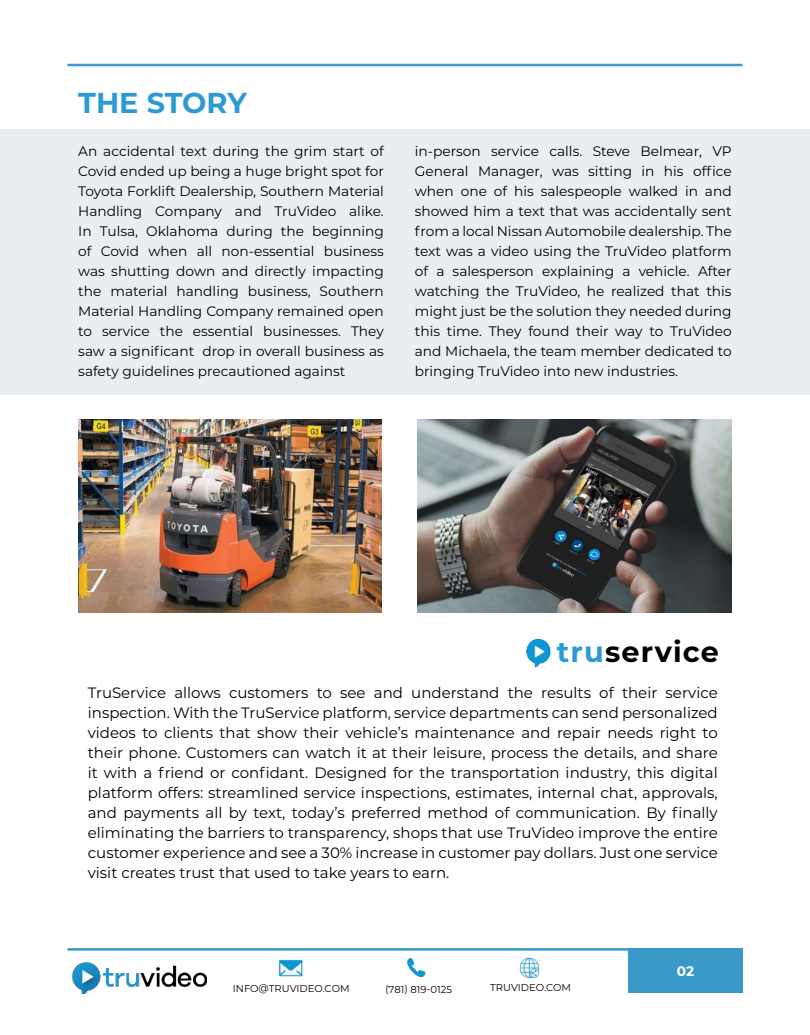
<style>
.page{position:relative;width:810px;height:1035px;background:#fff}
.page>*{position:absolute;margin:0;border:0;box-sizing:border-box;transform-origin:0 0}
.t1{font:700 28.75px "Montserrat";letter-spacing:.04em;color:#010102}
.t2{font:700 28.75px "Montserrat";letter-spacing:-.005em;color:#2d9ad2}
.t3{font:15px/20px "Montserrat";color:#010102;text-align:justify}
.t4{font:13.75px/20px "Montserrat";color:#010102;text-align:justify}
.t5{font:700 13.75px "Montserrat";color:#fff}
.t6{font:10px "Montserrat";color:#010102}
.s1{color:#2d9ad2}
</style>
<div class="page">
<hr style="left:68px;top:948px;width:665px;height:3px;background:#369bce">
<div style="left:628px;top:948px;width:115px;height:44px;background:#3a99c9"></div>
<img style="left:73px;top:962px;width:134px;height:32px">
<hr style="left:68px;top:64px;width:675px;height:2px;background:#369bce">
<img style="left:278px;top:957px;width:262px;height:22px">
<div style="left:0;top:129px;width:810px;height:266px;background:#e9eef1"></div>
<img style="left:78px;top:419px;width:303px;height:193px">
<img style="left:417px;top:419px;width:315px;height:193px">
<img style="left:526px;top:638px;width:25px;height:30px">
<h1 class="t2" style="left:78px;top:90px;width:170px">THE STORY</h1>
<p class="t4" style="left:78px;top:142px;width:307px">An accidental text during the grim start of Covid ended up being a huge bright spot for Toyota Forklift Dealership, Southern Material Handling Company and TruVideo alike.<br>In Tulsa, Oklahoma during the beginning of Covid when all non-essential business was shutting down and directly impacting the material handling business, Southern Material Handling Company remained open to service the essential businesses. They saw a significant drop in overall business as safety guidelines precautioned against</p>
<p class="t4" style="left:415px;top:142px;width:318px">in-person service calls. Steve Belmear, VP General Manager, was sitting in his office when one of his salespeople walked in and showed him a text that was accidentally sent from a local Nissan Automobile dealership. The text was a video using the TruVideo platform of a salesperson explaining a vehicle. After watching the TruVideo, he realized that this might just be the solution they needed during this time. They found their way to TruVideo and Michaela, the team member dedicated to bringing TruVideo into new industries.</p>
<h1 class="t1" style="left:557px;top:640px;width:164px"><span class="s1">tru</span>service</h1>
<p class="t3" style="left:88px;top:684px;width:632px">TruService allows customers to see and understand the results of their service inspection. With the TruService platform, service departments can send personalized videos to clients that show their vehicle’s maintenance and repair needs right to their phone. Customers can watch it at their leisure, process the details, and share it with a friend or confidant. Designed for the transportation industry, this digital platform offers: streamlined service inspections, estimates, internal chat, approvals, and payments all by text, today’s preferred method of communication. By finally eliminating the barriers to transparency, shops that use TruVideo improve the entire customer experience and see a 30% increase in customer pay dollars. Just one service visit creates trust that used to take years to earn.</p>
<p class="t6" style="left:233px;top:984px;width:118px">INFO@TRUVIDEO.COM</p>
<p class="t6" style="left:385px;top:984px;width:68px">(781) 819-0125</p>
<p class="t6" style="left:490px;top:983px;width:82px">TRUVIDEO.COM</p>
<p class="t5" style="left:677px;top:965px;width:19px">02</p>
</div>
